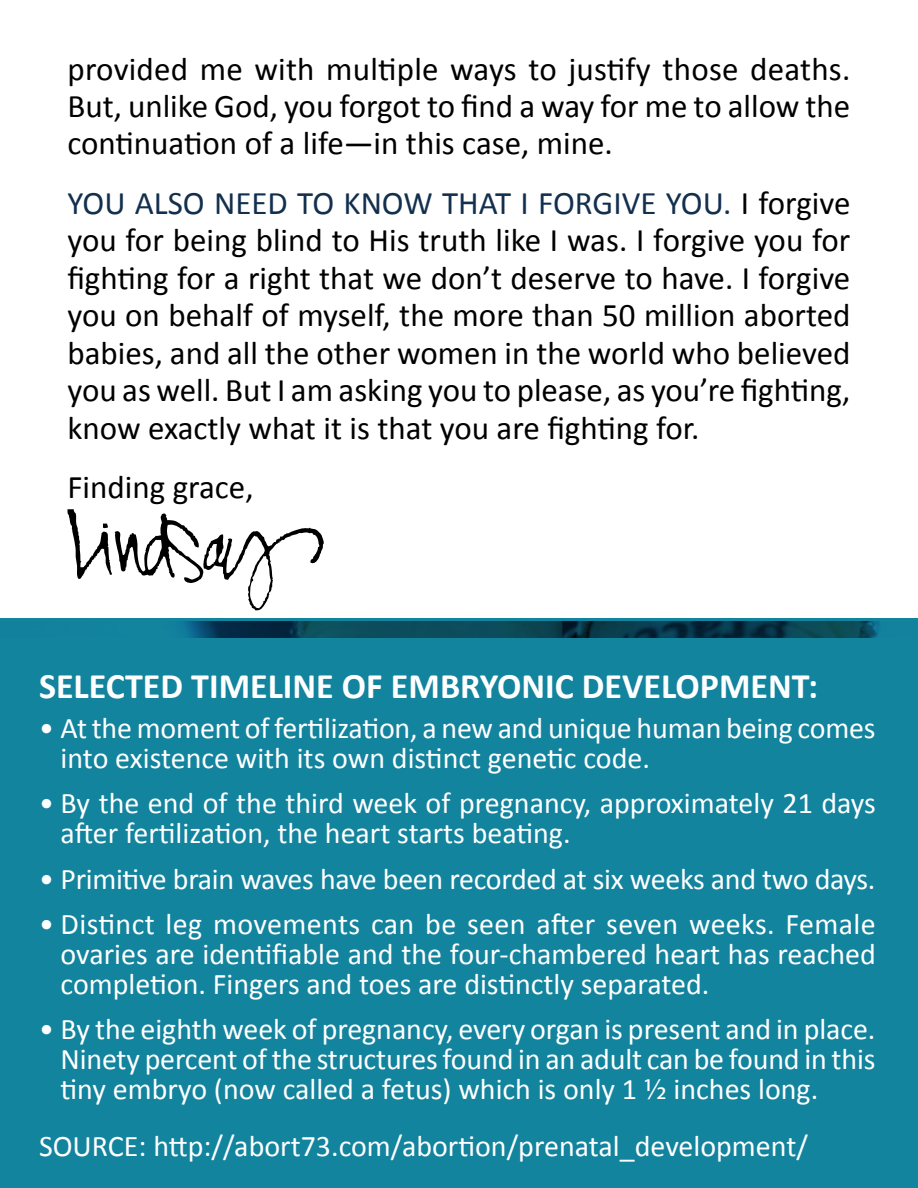
<style>
.page{position:relative;width:918px;height:1188px;background:#fff}
.page>*{position:absolute;margin:0;border:0;box-sizing:border-box;transform-origin:0 0}
.t1{font:700 36px "Calibri";color:#fff}
.t2{font:33px/37.5px "Calibri";color:#000;text-align:justify}
.t3{font:30px/30px "Calibri";color:#fff}
.t4{font:30px "Helvetica";color:#fff}
.s1{color:#12304e}
.s2{font-family:"Myriad Pro"}
</style>
<div class="page">
<div style="left:0;top:618px;width:918px;height:570px;background:#13849e"></div>
<img style="left:181px;top:621px;width:699px;height:17px">
<svg style="left:68px;top:509px;width:256px;height:101px"></svg>
<p class="t2" style="left:68px;top:48px;width:784px">provided me with multiple ways to justify those deaths.<br>But, unlike God, you forgot to find a way for me to allow the continuation of a life—in this case, mine.</p>
<p class="t2" style="left:68px;top:182px;width:785px"><span class="s1">YOU ALSO NEED TO KNOW THAT I FORGIVE YOU.</span> I forgive you for being blind to His truth like I was. I forgive you for fighting for a right that we don’t deserve to have. I forgive you on behalf of myself, the more than 50 million aborted babies, and all the other women in the world who believed you as well. But I am asking you to please, as you’re fighting, know exactly what it is that you are fighting for.</p>
<p class="t2" style="left:68px;top:466px;width:188px">Finding grace,</p>
<p class="t1" style="left:39px;top:663px;width:781px">SELECTED TIMELINE OF EMBRYONIC DEVELOPMENT:</p>
<p class="t3" style="left:61px;top:712px;width:817px;text-indent:-22px">• At the moment of fertilization, a new and unique human being comes into existence with its own distinct genetic code.</p>
<p class="t3" style="left:61px;top:787px;width:817px;text-indent:-22px">• By the end of the third week of pregnancy, approximately 21 days after fertilization, the heart starts beating.</p>
<p class="t3" style="left:39px;top:862px;width:838px">• Primitive brain waves have been recorded at six weeks and two days.</p>
<p class="t3" style="left:61px;top:907px;width:817px;text-align:justify;text-indent:-22px">• Distinct leg movements can be seen after seven weeks. Female ovaries are identifiable and the four-chambered heart has reached completion. Fingers and toes are distinctly separated.</p>
<p class="t3" style="left:61px;top:1012px;width:816px;text-align:justify;text-indent:-22px">• By the eighth week of pregnancy, every organ is present and in place.<br>Ninety percent of the structures found in an adult can be found in this tiny embryo (now called a fetus) which is only 1 <span class="s2">1/2</span> inches long.</p>
<p class="t3" style="left:39px;top:1129px;width:770px">SOURCE: http://abort73.com/abortion/prenatal_development/</p>
<p class="t4" style="left:28px;top:1133px;width:18px">4</p>
</div>
